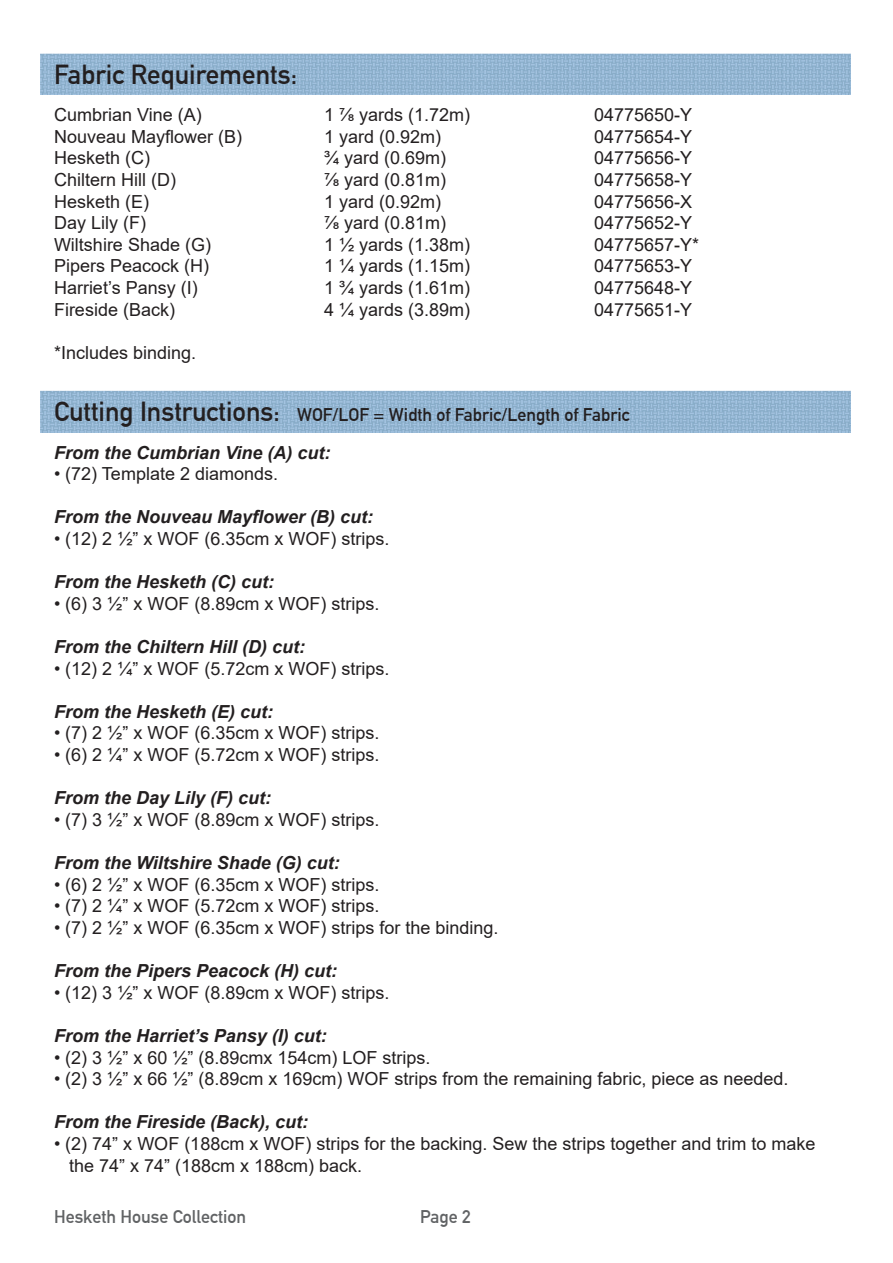
<style>
.page{position:relative;width:893px;height:1263px;background:#fff}
.page>*{position:absolute;margin:0;border:0;box-sizing:border-box;transform-origin:0 0}
.t1{font:700 27px "DIN Alternate";color:#231f20}
.t2{font:18px/21.6px "Arial";color:#231f20}
.t3{font:italic 700 18px "Arial";color:#231f20}
.t4{font:700 18px "DIN Alternate";color:#231f20}
.t5{font:700 18px "DIN Alternate";color:#616365}
.s1{font-size:27px}
</style>
<div class="page">
<img style="left:40px;top:53px;width:810px;height:42px">
<img style="left:40px;top:390px;width:810px;height:42px">
<h1 class="t1" style="left:54px;top:54px;width:245px">Fabric Requirements:</h1>
<p class="t2" style="left:54px;top:104px;width:149px">Cumbrian Vine (A)</p>
<p class="t2" style="left:324px;top:104px;width:148px">1 ⅞ yards (1.72m)</p>
<p class="t2" style="left:594px;top:104px;width:100px">04775650-Y</p>
<p class="t2" style="left:54px;top:125px;width:190px">Nouveau Mayflower (B)</p>
<p class="t2" style="left:324px;top:125px;width:119px">1 yard (0.92m)</p>
<p class="t2" style="left:594px;top:125px;width:100px">04775654-Y</p>
<p class="t2" style="left:54px;top:147px;width:98px">Hesketh (C)</p>
<p class="t2" style="left:324px;top:147px;width:124px">¾ yard (0.69m)</p>
<p class="t2" style="left:594px;top:147px;width:100px">04775656-Y</p>
<p class="t2" style="left:54px;top:169px;width:123px">Chiltern Hill (D)</p>
<p class="t2" style="left:324px;top:169px;width:124px">⅞ yard (0.81m)</p>
<p class="t2" style="left:594px;top:169px;width:100px">04775658-Y</p>
<p class="t2" style="left:54px;top:190px;width:97px">Hesketh (E)</p>
<p class="t2" style="left:324px;top:190px;width:119px">1 yard (0.92m)</p>
<p class="t2" style="left:594px;top:190px;width:100px">04775656-X</p>
<p class="t2" style="left:54px;top:212px;width:93px">Day Lily (F)</p>
<p class="t2" style="left:324px;top:212px;width:124px">⅞ yard (0.81m)</p>
<p class="t2" style="left:594px;top:212px;width:100px">04775652-Y</p>
<p class="t2" style="left:54px;top:233px;width:159px">Wiltshire Shade (G)</p>
<p class="t2" style="left:324px;top:233px;width:148px">1 ½ yards (1.38m)</p>
<p class="t2" style="left:594px;top:233px;width:107px">04775657-Y*</p>
<p class="t2" style="left:54px;top:255px;width:157px">Pipers Peacock (H)</p>
<p class="t2" style="left:324px;top:255px;width:148px">1 ¼ yards (1.15m)</p>
<p class="t2" style="left:594px;top:255px;width:100px">04775653-Y</p>
<p class="t2" style="left:54px;top:277px;width:145px">Harriet’s Pansy (I)</p>
<p class="t2" style="left:324px;top:277px;width:148px">1 ¾ yards (1.61m)</p>
<p class="t2" style="left:594px;top:277px;width:100px">04775648-Y</p>
<p class="t2" style="left:54px;top:298px;width:123px">Fireside (Back)</p>
<p class="t2" style="left:324px;top:298px;width:148px">4 ¼ yards (3.89m)</p>
<p class="t2" style="left:594px;top:298px;width:100px">04775651-Y</p>
<p class="t2" style="left:54px;top:341px;width:144px">*Includes binding.</p>
<p class="t4" style="left:54px;top:401px;width:577px"><span class="s1">Cutting Instructions:</span> WOF/LOF = Width of Fabric/Length of Fabric</p>
<p class="t3" style="left:54px;top:440px;width:278px">From the Cumbrian Vine (A) cut:</p>
<p class="t2" style="left:54px;top:463px;width:226px">• (72) Template 2 diamonds.</p>
<p class="t3" style="left:54px;top:505px;width:321px">From the Nouveau Mayflower (B) cut:</p>
<p class="t2" style="left:54px;top:528px;width:337px">• (12) 2 ½” x WOF (6.35cm x WOF) strips.</p>
<p class="t3" style="left:54px;top:570px;width:222px">From the Hesketh (C) cut:</p>
<p class="t2" style="left:54px;top:593px;width:327px">• (6) 3 ½” x WOF (8.89cm x WOF) strips.</p>
<p class="t3" style="left:54px;top:635px;width:253px">From the Chiltern Hill (D) cut:</p>
<p class="t2" style="left:54px;top:657px;width:337px">• (12) 2 ¼” x WOF (5.72cm x WOF) strips.</p>
<p class="t3" style="left:54px;top:699px;width:221px">From the Hesketh (E) cut:</p>
<p class="t2" style="left:54px;top:722px;width:327px">• (7) 2 ½” x WOF (6.35cm x WOF) strips.</p>
<p class="t2" style="left:54px;top:744px;width:327px">• (6) 2 ¼” x WOF (5.72cm x WOF) strips.</p>
<p class="t3" style="left:54px;top:786px;width:219px">From the Day Lily (F) cut:</p>
<p class="t2" style="left:54px;top:809px;width:327px">• (7) 3 ½” x WOF (8.89cm x WOF) strips.</p>
<p class="t3" style="left:54px;top:851px;width:287px">From the Wiltshire Shade (G) cut:</p>
<p class="t2" style="left:54px;top:873px;width:327px">• (6) 2 ½” x WOF (6.35cm x WOF) strips.</p>
<p class="t2" style="left:54px;top:895px;width:327px">• (7) 2 ¼” x WOF (5.72cm x WOF) strips.</p>
<p class="t2" style="left:54px;top:917px;width:446px">• (7) 2 ½” x WOF (6.35cm x WOF) strips for the binding.</p>
<p class="t3" style="left:54px;top:959px;width:285px">From the Pipers Peacock (H) cut:</p>
<p class="t2" style="left:54px;top:981px;width:337px">• (12) 3 ½” x WOF (8.89cm x WOF) strips.</p>
<p class="t3" style="left:54px;top:1023px;width:274px">From the Harriet’s Pansy (I) cut:</p>
<p class="t2" style="left:54px;top:1046px;width:378px">• (2) 3 ½” x 60 ½” (8.89cmx 154cm) LOF strips.</p>
<p class="t2" style="left:54px;top:1068px;width:736px">• (2) 3 ½” x 66 ½” (8.89cm x 169cm) WOF strips from the remaining fabric, piece as needed.</p>
<p class="t3" style="left:54px;top:1110px;width:256px">From the Fireside (Back), cut:</p>
<p class="t2" style="left:69px;top:1133px;width:748px;text-indent:-15px">• (2) 74” x WOF (188cm x WOF) strips for the backing. Sew the strips together and trim to make the 74” x 74” (188cm x 188cm) back.</p>
<p class="t5" style="left:54px;top:1203px;width:193px">Hesketh House Collection</p>
<p class="t5" style="left:420px;top:1203px;width:52px">Page 2</p>
</div>
